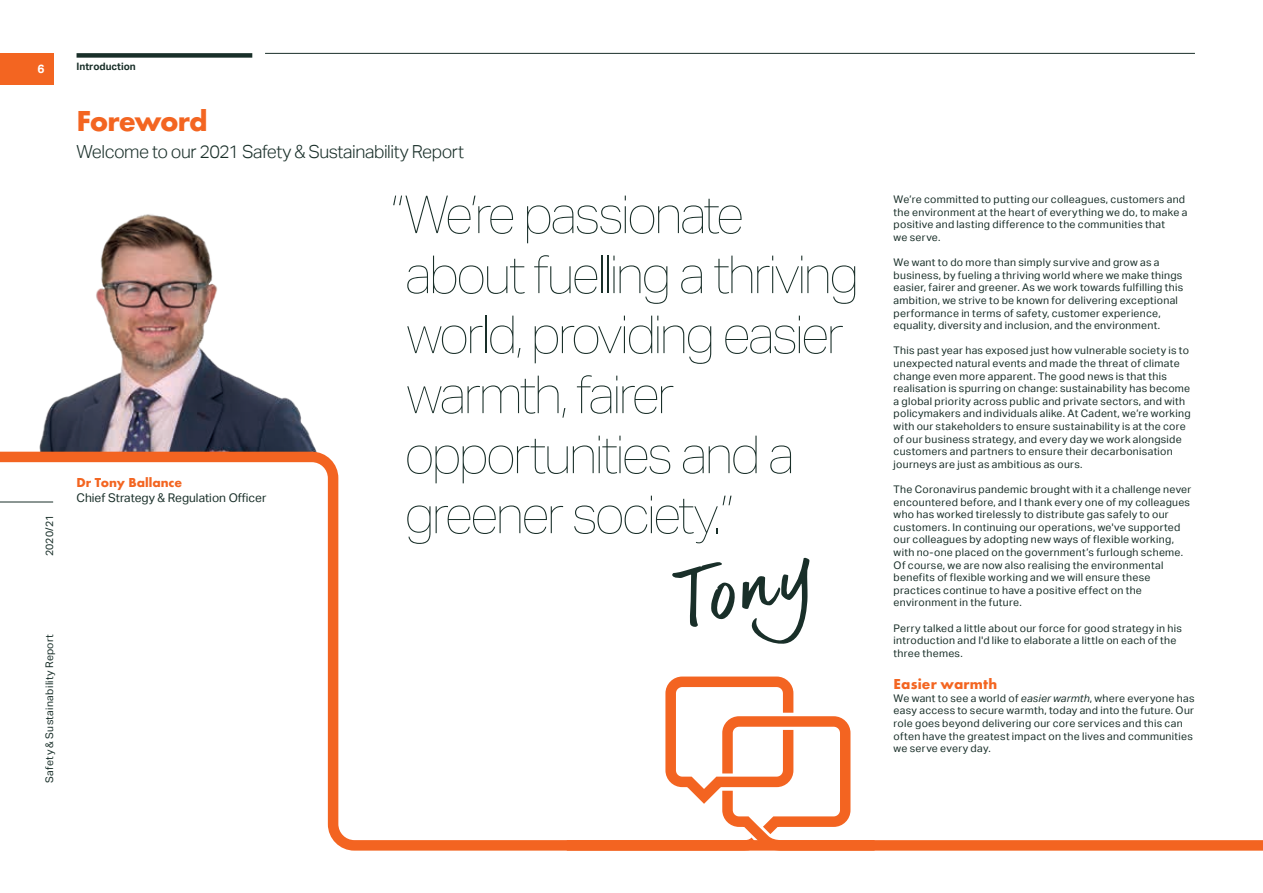
<style>
.page{position:relative;width:1263px;height:893px;background:#fff}
.page>*{position:absolute;margin:0;border:0;box-sizing:border-box;transform-origin:0 0}
.t1{font:72px "dear Joe 6";color:#192f29}
.t2{font:52.5px/60px "Aktiv Grotesk Hair";letter-spacing:-.05em;color:#192f29}
.t3{font:700 30px "Futura EF";letter-spacing:-.03em;color:#f36521}
.t4{font:300 18px "Aktiv Grotesk";letter-spacing:-.025em;color:#192f29}
.t5{font:700 15px "Futura EF";letter-spacing:.015em;color:#f36521}
.t6{font:700 13.5px "Futura EF";color:#f36521}
.t7{font:12px "Aktiv Grotesk";color:#192f29}
.t8{font:700 12px "Aktiv Grotesk";color:#fff}
.t9{font:10.5px/12.6px "Aktiv Grotesk";letter-spacing:.025em;color:#192f29}
.t10{font:700 10.2px "Aktiv Grotesk";color:#192f29}
.s1{font-style:italic}
</style>
<div class="page">
<img style="left:39px;top:214px;width:275px;height:232px">
<svg style="left:0;top:446px;width:556px;height:405px"></svg>
<svg style="left:556px;top:676px;width:707px;height:175px"></svg>
<div style="left:0;top:53px;width:53px;height:32px;background:#f36521"></div>
<hr style="left:0;top:502px;width:53px;height:1px;background:#192f29">
<div style="left:77px;top:53px;width:175px;height:5px;background:#192f29"></div>
<hr style="left:265px;top:53px;width:930px;height:1px;background:#192f29">
<p class="t8" style="left:38px;top:62px;width:9px">6</p>
<p class="t9" style="left:43px;top:556px;width:43px;rotate:-90deg">2020/21</p>
<p class="t9" style="left:43px;top:783px;width:150px;rotate:-90deg">Safety &amp; Sustainability Report</p>
<p class="t10" style="left:77px;top:60px;width:61px">Introduction</p>
<h3 class="t3" style="left:77px;top:103px;width:133px">Foreword</h3>
<h3 class="t4" style="left:77px;top:141px;width:389px">Welcome to our 2021 Safety &amp; Sustainability Report</h3>
<p class="t6" style="left:77px;top:475px;width:107px">Dr Tony Ballance</p>
<p class="t7" style="left:77px;top:491px;width:191px">Chief Strategy &amp; Regulation Officer</p>
<h2 class="t2" style="left:390px;top:185px;width:470px">“We’re passionate about fuelling a thriving world, providing easier warmth, fairer opportunities and a greener society. ”</h2>
<h1 class="t1" style="left:668px;top:561px;width:138px;rotate:-15deg">Tony</h1>
<p class="t9" style="left:894px;top:193px;width:295px">We’re committed to putting our colleagues, customers and the environment at the heart of everything we do, to make a positive and lasting difference to the communities that<br>we serve.</p>
<p class="t9" style="left:894px;top:256px;width:291px">We want to do more than simply survive and grow as a business, by fueling a thriving world where we make things easier, fairer and greener. As we work towards fulfilling this ambition, we strive to be known for delivering exceptional performance in terms of safety, customer experience, equality, diversity and inclusion, and the environment.</p>
<p class="t9" style="left:894px;top:344px;width:299px">This past year has exposed just how vulnerable society is to unexpected natural events and made the threat of climate change even more apparent. The good news is that this realisation is spurring on change: sustainability has become a global priority across public and private sectors, and with policymakers and individuals alike. At Cadent, we’re working with our stakeholders to ensure sustainability is at the core of our business strategy, and every day we work alongside customers and partners to ensure their decarbonisation journeys are just as ambitious as ours.</p>
<p class="t9" style="left:894px;top:483px;width:299px">The Coronavirus pandemic brought with it a challenge never encountered before, and I thank every one of my colleagues who has worked tirelessly to distribute gas safely to our customers. In continuing our operations, we've supported our colleagues by adopting new ways of flexible working, with no-one placed on the government’s furlough scheme.<br>Of course, we are now also realising the environmental benefits of flexible working and we will ensure these practices continue to have a positive effect on the environment in the future.</p>
<p class="t9" style="left:894px;top:622px;width:290px">Perry talked a little about our force for good strategy in his introduction and I'd like to elaborate a little on each of the three themes.</p>
<h3 class="t5" style="left:894px;top:675px;width:105px">Easier warmth</h3>
<p class="t9" style="left:894px;top:692px;width:302px">We want to see a world of <span class="s1">easier warmth</span>, where everyone has easy access to secure warmth, today and into the future. Our role goes beyond delivering our core services and this can often have the greatest impact on the lives and communities we serve every day.</p>
</div>
